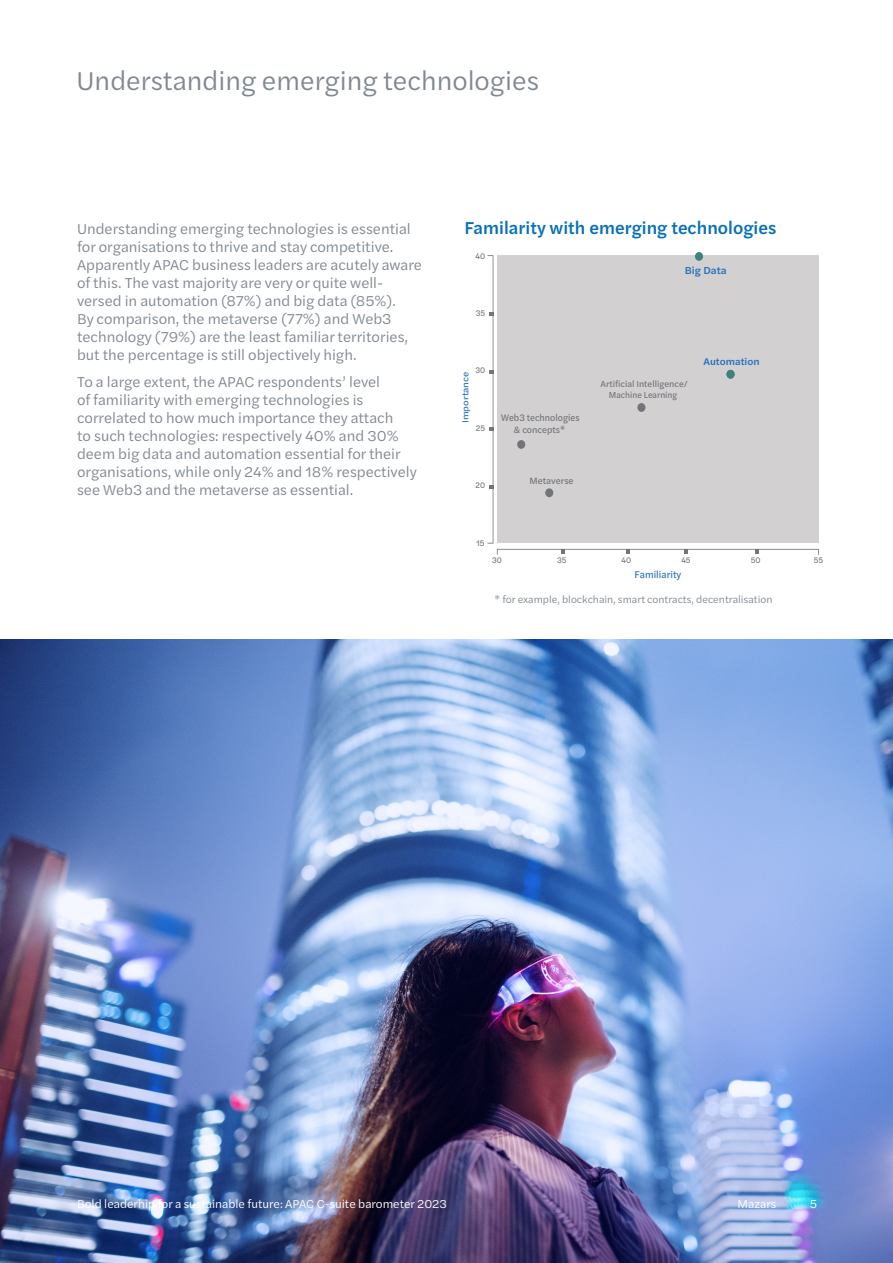
<style>
.page{position:relative;width:893px;height:1263px;background:#fff}
.page>*{position:absolute;margin:0;border:0;box-sizing:border-box;transform-origin:0 0}
.Page_title{font:27px "Halyard Text";color:#808990}
.Heading_1{font:500 18px "Halyard Text";color:#0970b9}
.Body_text{font:15px/18px "Halyard Text";color:#808990}
.Page_footer{font:12px "Halyard Text";color:#fff}
.Body_text-2{font:10.5px "Halyard Text";color:#808990}
.t1{font:500 10.5px "Halyard Text";color:#2771b9;scale:1.04 1}
.t2{font:10.2px "Halyard Text";color:#2771b9;scale:.96 1}
.t3{font:500 10.2px "Halyard Text";color:#2771b9}
.t4{font:9.9px "Halyard Text";color:#737479;scale:.92 1}
.t5{font:9.45px "Halyard Text";color:#737479}
.t6{font:9.15px/10.8px "Halyard Text";color:#737479;text-align:center}
.t7{font:9px "Halyard Text";color:#2771b9;scale:1.1 1}
.t8{font:8.4px "Halyard Text";color:#737479;scale:.92 1}
</style>
<div class="page">
<img style="left:0;top:639px;width:893px;height:624px">
<svg style="left:695px;top:252px;width:8px;height:9px"></svg>
<div style="left:487px;top:255px;width:332px;height:300px;background:#d2d0d1"></div>
<div style="left:517px;top:440px;width:8px;height:9px;background:#737479;border-radius:50%"></div>
<div style="left:726px;top:370px;width:9px;height:9px;background:#3c837a;border-radius:50%"></div>
<p class="Page_title" style="left:77px;top:61px;width:464px">Understanding emerging technologies</p>
<p class="Body_text" style="left:77px;top:219px;width:346px">Understanding emerging technologies is essential for organisations to thrive and stay competitive.<br>Apparently APAC business leaders are acutely aware of this. The vast majority are very or quite well&shy;versed in automation (87%) and big data (85%).<br>By comparison, the metaverse (77%) and Web3 technology (79%) are the least familiar territories, but the percentage is still objectively high.</p>
<p class="Body_text" style="left:77px;top:372px;width:341px">To a large extent, the APAC respondents’ level<br>of familiarity with emerging technologies is correlated to how much importance they attach<br>to such technologies: respectively 40% and 30% deem big data and automation essential for their organisations, while only 24% and 18% respectively see Web3 and the metaverse as essential.</p>
<p class="Heading_1" style="left:465px;top:215px;width:313px">Familarity with emerging technologies</p>
<p class="t8" style="left:476px;top:250px;width:12px">40</p>
<p class="t8" style="left:476px;top:307px;width:12px">35</p>
<p class="t8" style="left:475px;top:364px;width:12px">30</p>
<p class="t7" style="left:459px;top:423px;width:48px;rotate:-90deg">Importance</p>
<p class="t8" style="left:476px;top:422px;width:12px">25</p>
<p class="t4" style="left:501px;top:411px;width:87px">Web3 technologies</p>
<p class="t5" style="left:513px;top:423px;width:53px">&amp; concepts*</p>
<p class="t8" style="left:476px;top:479px;width:12px">20</p>
<p class="t5" style="left:530px;top:474px;width:46px">Metaverse</p>
<p class="t8" style="left:476px;top:537px;width:10px">15</p>
<p class="t1" style="left:685px;top:263px;width:42px">Big Data</p>
<p class="t6" style="left:601px;top:378px;width:89px">Artificial Intelligence/<br>Machine Learning</p>
<p class="t3" style="left:703px;top:354px;width:58px">Automation</p>
<p class="t8" style="left:492px;top:554px;width:12px">30</p>
<p class="t8" style="left:557px;top:554px;width:12px">35</p>
<p class="t8" style="left:622px;top:554px;width:12px">40</p>
<p class="t8" style="left:681px;top:554px;width:12px">45</p>
<p class="t8" style="left:751px;top:554px;width:12px">50</p>
<p class="t2" style="left:635px;top:567px;width:50px">Familiarity</p>
<p class="Body_text-2" style="left:495px;top:592px;width:279px">* for example, blockchain, smart contracts, decentralisation</p>
<p class="t8" style="left:814px;top:554px;width:12px">55</p>
<p class="Page_footer" style="left:77px;top:1195px;width:371px">Bold leaderhip for a sustainable future: APAC C-suite barometer 2023</p>
<p class="Page_footer" style="left:738px;top:1195px;width:40px">Mazars</p>
<p class="Page_footer" style="left:810px;top:1195px;width:9px">5</p>
</div>
